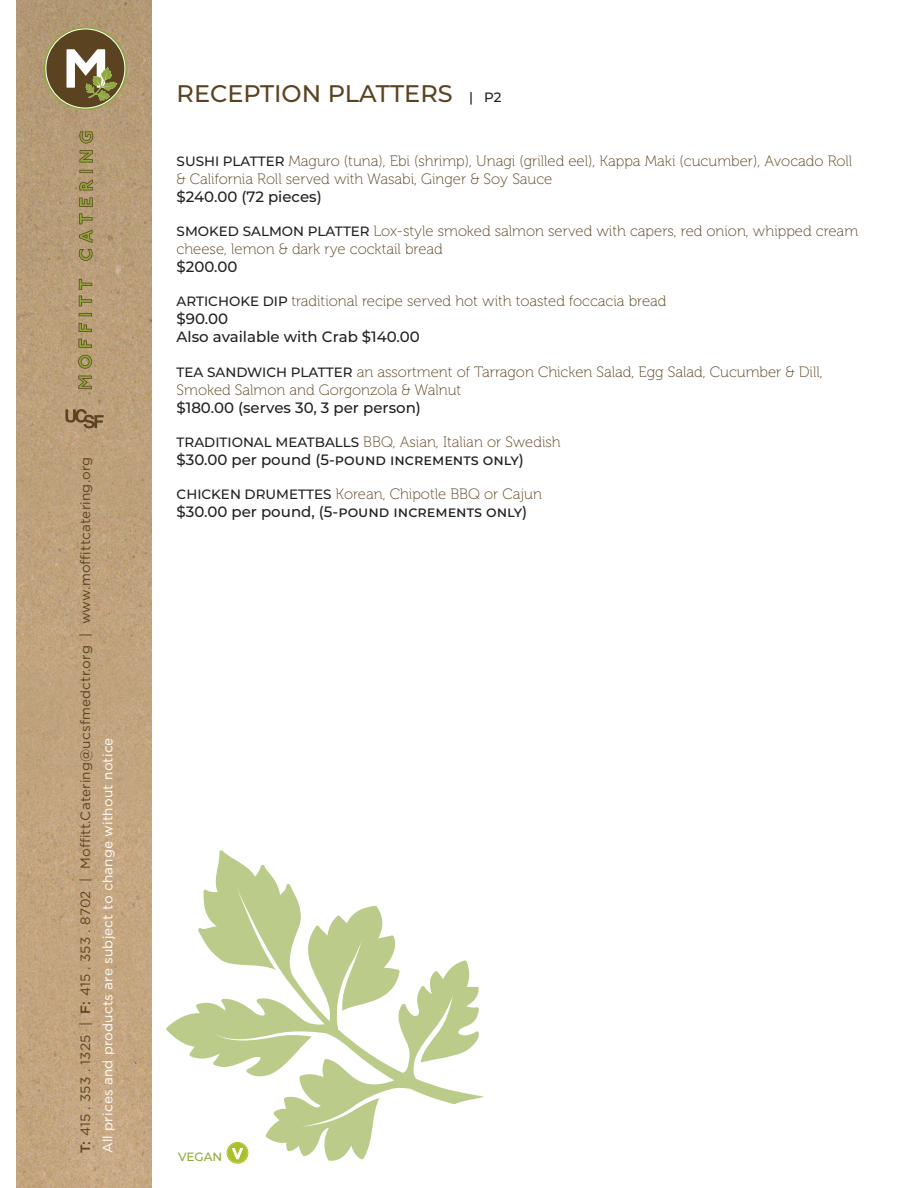
<style>
.page{position:relative;width:918px;height:1188px;background:#fff}
.page>*{position:absolute;margin:0;border:0;box-sizing:border-box;transform-origin:0 0}
.menu_title{font:500 24px "Montserrat";color:#5b4321}
.t1{font:15px/18px "Museo 100";color:#5b4321}
.t2{font:500 15px "Montserrat";color:#231f20}
.t3{font:13.5px/22.5px "Gotham";letter-spacing:.015em;color:#5b4321}
.menu_BL{font:500 12px "Montserrat";color:#8ea83a}
.s1{font-weight:500}
.s2{color:#fff}
.s3{font-size:13.5px;color:#231f20}
.s4{font-family:"Montserrat";font-weight:500;font-size:13.5px;color:#231f20}
</style>
<div class="page">
<img style="left:17px;top:0;width:135px;height:1188px">
<svg style="left:78px;top:376px;width:16px;height:13px"></svg>
<svg style="left:78px;top:355px;width:14px;height:14px"></svg>
<svg style="left:78px;top:339px;width:14px;height:9px"></svg>
<svg style="left:79px;top:323px;width:13px;height:9px"></svg>
<svg style="left:79px;top:313px;width:13px;height:3px"></svg>
<svg style="left:79px;top:296px;width:13px;height:10px"></svg>
<svg style="left:79px;top:279px;width:13px;height:11px"></svg>
<svg style="left:79px;top:249px;width:14px;height:12px"></svg>
<svg style="left:79px;top:230px;width:14px;height:13px"></svg>
<svg style="left:79px;top:213px;width:14px;height:11px"></svg>
<svg style="left:79px;top:197px;width:14px;height:10px"></svg>
<svg style="left:79px;top:179px;width:14px;height:11px"></svg>
<svg style="left:79px;top:170px;width:14px;height:3px"></svg>
<svg style="left:79px;top:150px;width:14px;height:13px"></svg>
<svg style="left:79px;top:131px;width:15px;height:13px"></svg>
<svg style="left:44px;top:27px;width:83px;height:83px;background:#8e7f5a"></svg>
<svg style="left:65px;top:409px;width:39px;height:19px"></svg>
<svg style="left:166px;top:850px;width:228px;height:259px"></svg>
<div style="left:227px;top:1142px;width:21px;height:21px;border:1px solid #abc02a;border-radius:50%"></div>
<div style="left:228px;top:1143px;width:19px;height:20px;background:#abc02a;border-radius:50%"></div>
<svg style="left:232px;top:1148px;width:11px;height:11px"></svg>
<svg style="left:80px;top:836px;width:10px;height:12px"></svg>
<svg style="left:80px;top:552px;width:10px;height:12px"></svg>
<p class="t3" style="left:74px;top:1153px;width:698px;rotate:-90deg"><span class="s1">T:</span> 415 . 353 . 1325 | <span class="s1">F:</span> 415 . 353 . 8702 | Mo tt.Catering@ucsfmedctr.org | www.mo ttcatering.org<br><span class="s2">All prices and products are subject to change without notice</span></p>
<p class="menu_title" style="left:177px;top:77px;width:326px">RECEPTION PLATTERS <span class="s3">| P2</span></p>
<p class="t1" style="left:177px;top:152px;width:677px"><span class="s4">SUSHI PLATTER</span> Maguro (tuna), Ebi (shrimp), Unagi (grilled eel), Kappa Maki (cucumber), Avocado Roll &amp; California Roll served with Wasabi, Ginger &amp; Soy Sauce</p>
<p class="t2" style="left:177px;top:186px;width:147px">$240.00 (72 pieces)</p>
<p class="t1" style="left:177px;top:222px;width:683px"><span class="s4">SMOKED SALMON PLATTER</span> Lox-style smoked salmon served with capers, red onion, whipped cream cheese, lemon &amp; dark rye cocktail bread</p>
<p class="t2" style="left:177px;top:256px;width:62px">$200.00</p>
<p class="t1" style="left:177px;top:293px;width:491px"><span class="s4">ARTICHOKE DIP</span> traditional recipe served hot with toasted foccacia bread</p>
<p class="t2" style="left:177px;top:309px;width:53px">$90.00</p>
<p class="t2" style="left:177px;top:327px;width:245px">Also available with Crab $140.00</p>
<p class="t1" style="left:177px;top:363px;width:648px"><span class="s4">TEA SANDWICH PLATTER</span> an assortment of Tarragon Chicken Salad, Egg Salad, Cucumber &amp; Dill,<br>Smoked Salmon and Gorgonzola &amp; Walnut</p>
<p class="t2" style="left:177px;top:397px;width:246px">$180.00 (serves 30, 3 per person)</p>
<p class="t1" style="left:177px;top:433px;width:386px"><span class="s4">TRADITIONAL MEATBALLS</span> BBQ, Asian, Italian or Swedish</p>
<p class="t2" style="left:177px;top:449px;width:349px">$30.00 per pound (5-pound increments only)</p>
<p class="t1" style="left:177px;top:485px;width:367px"><span class="s4">CHICKEN DRUMETTES</span> Korean, Chipotle BBQ or Cajun</p>
<p class="t2" style="left:177px;top:501px;width:352px">$30.00 per pound, (5-pound increments only)</p>
<p class="menu_BL" style="left:178px;top:1149px;width:46px">VEGAN</p>
</div>
